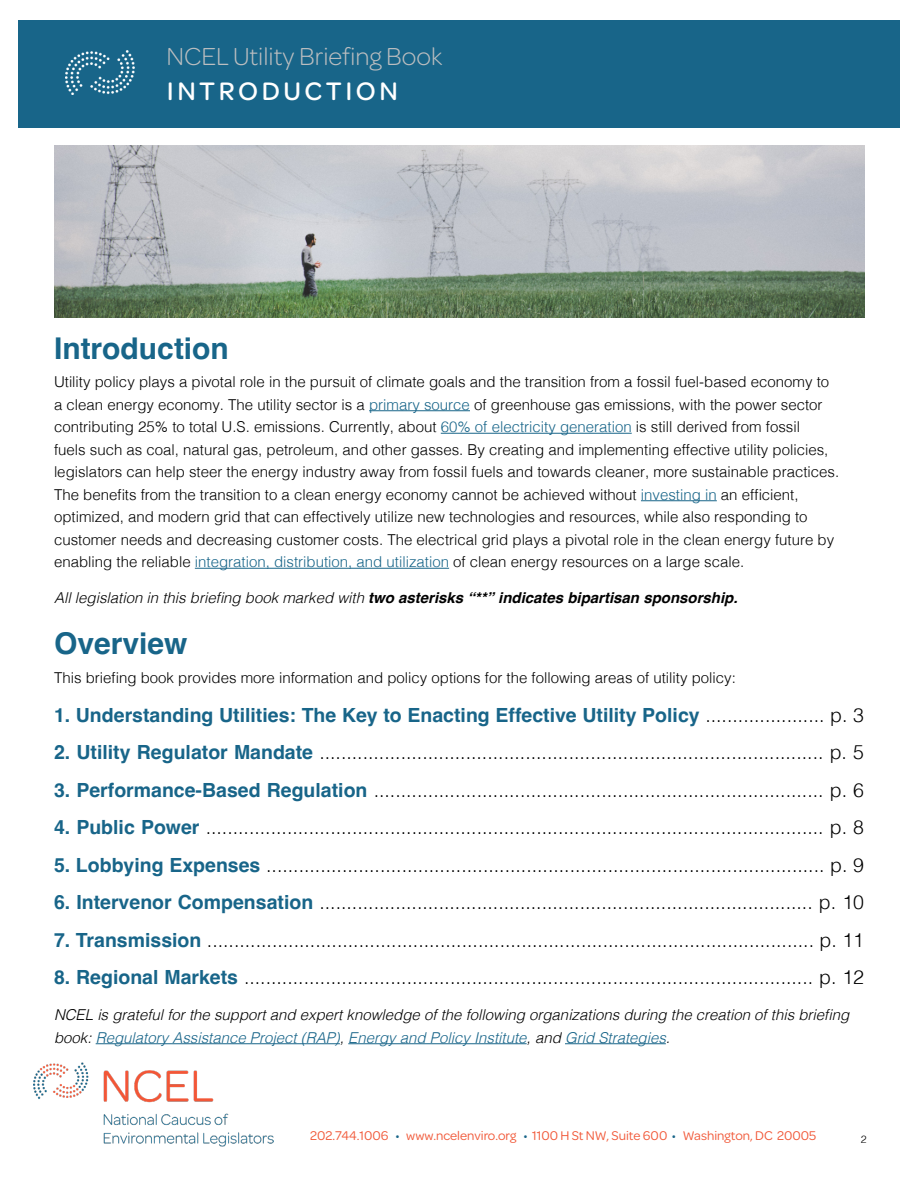
<style>
.page{position:relative;width:918px;height:1188px;background:#fff}
.page>*{position:absolute;margin:0;border:0;box-sizing:border-box;transform-origin:0 0}
.t1{font:700 30px "Helvetica";color:#186589}
.t2{font:500 27px "Omnes";letter-spacing:.13em;color:#fff}
.t3{font:300 26.25px "Omnes";color:#bcbec0}
.t4{font:300 19.5px "Helvetica";color:#000}
.t5{font:700 19.5px "Helvetica";color:#186589}
.t6{font:300 15px/22.5px "Helvetica";color:#000}
.t7{font:italic 300 15px/22.5px "Helvetica";color:#000}
.t8{font:italic 700 15px "Helvetica";color:#000}
.t9{font:13.5px "Omnes";color:#f15838}
.t10{font:300 10.5px "Helvetica";color:#000}
.s1{color:#186589}
.s2{font-weight:300}
.s3{font-weight:300;color:#000}
.s4{font-weight:700;color:#186589}
</style>
<div class="page">
<div style="left:18px;top:20px;width:882px;height:108px;background:#186589"></div>
<img style="left:66px;top:51px;width:68px;height:44px">
<img style="left:34px;top:1063px;width:239px;height:84px">
<hr style="left:369px;top:410px;width:101px;height:1px;background:#186589">
<hr style="left:441px;top:433px;width:191px;height:1px;background:#186589">
<hr style="left:641px;top:500px;width:76px;height:1px;background:#186589">
<hr style="left:195px;top:568px;width:254px;height:1px;background:#186589">
<hr style="left:96px;top:1043px;width:244px;height:1px;background:#186589">
<hr style="left:348px;top:1043px;width:179px;height:1px;background:#186589">
<hr style="left:565px;top:1043px;width:101px;height:1px;background:#186589">
<img style="left:54px;top:146px;width:810px;height:171px">
<h3 class="t3" style="left:167px;top:39px;width:277px">NCEL Utility Briefing Book</h3>
<h2 class="t2" style="left:167px;top:72px;width:232px">INTRODUCTION</h2>
<h1 class="t1" style="left:54px;top:330px;width:176px">Introduction</h1>
<p class="t6" style="left:54px;top:369px;width:787px">Utility policy plays a pivotal role in the pursuit of climate goals and the transition from a fossil fuel-based economy to a clean energy economy. The utility sector is a <span class="s1">primary source</span> of greenhouse gas emissions, with the power sector contributing 25% to total U.S. emissions. Currently, about <span class="s1">60% of electricity generation</span> is still derived from fossil<br>fuels such as coal, natural gas, petroleum, and other gasses. By creating and implementing effective utility policies, legislators can help steer the energy industry away from fossil fuels and towards cleaner, more sustainable practices.<br>The benefits from the transition to a clean energy economy cannot be achieved without <span class="s1">investing in</span> an efficient, optimized, and modern grid that can effectively utilize new technologies and resources, while also responding to customer needs and decreasing customer costs. The electrical grid plays a pivotal role in the clean energy future by enabling the reliable <span class="s1">integration, distribution, and utilization</span> of clean energy resources on a large scale.</p>
<p class="t8" style="left:54px;top:589px;width:685px"><span class="s2">All legislation in this briefing book marked with</span> two asterisks “**” indicates bipartisan sponsorship.</p>
<h1 class="t1" style="left:54px;top:625px;width:135px">Overview</h1>
<p class="t6" style="left:54px;top:665px;width:683px">This briefing book provides more information and policy options for the following areas of utility policy:</p>
<h3 class="t5" style="left:54px;top:703px;width:812px">1. Understanding Utilities: The Key to Enacting Effective Utility Policy <span class="s3">...................... p. 3</span></h3>
<h3 class="t4" style="left:54px;top:736px;width:812px"><span class="s4">2. Utility Regulator Mandate</span> ............................................................................................. p. 5</h3>
<h3 class="t4" style="left:54px;top:773px;width:812px"><span class="s4">3. Performance-Based Regulation</span> ................................................................................... p. 6</h3>
<h3 class="t4" style="left:54px;top:811px;width:812px"><span class="s4">4. Public Power</span> .................................................................................................................. p. 8</h3>
<h3 class="t4" style="left:54px;top:848px;width:812px"><span class="s4">5. Lobbying Expenses</span> ....................................................................................................... p. 9</h3>
<h3 class="t4" style="left:54px;top:886px;width:812px"><span class="s4">6. Intervenor Compensation</span> ........................................................................................... p. 10</h3>
<h3 class="t4" style="left:54px;top:923px;width:812px"><span class="s4">7. Transmission</span> ................................................................................................................ p. 11</h3>
<h3 class="t4" style="left:54px;top:961px;width:812px"><span class="s4">8. Regional Markets</span> ......................................................................................................... p. 12</h3>
<p class="t7" style="left:54px;top:1003px;width:797px">NCEL is grateful for the support and expert knowledge of the following organizations during the creation of this briefing book: <span class="s1">Regulatory Assistance Project (RAP)</span>, <span class="s1">Energy and Policy Institute</span>, and <span class="s1">Grid Strategies</span>.</p>
<p class="t9" style="left:310px;top:1127px;width:508px">202.744.1006 <span class="s1">•</span> www.ncelenviro.org <span class="s1">•</span> 1100 H St NW, Suite 600 <span class="s1">•</span> Washington, DC 20005</p>
<p class="t10" style="left:861px;top:1130px;width:7px">2</p>
</div>
